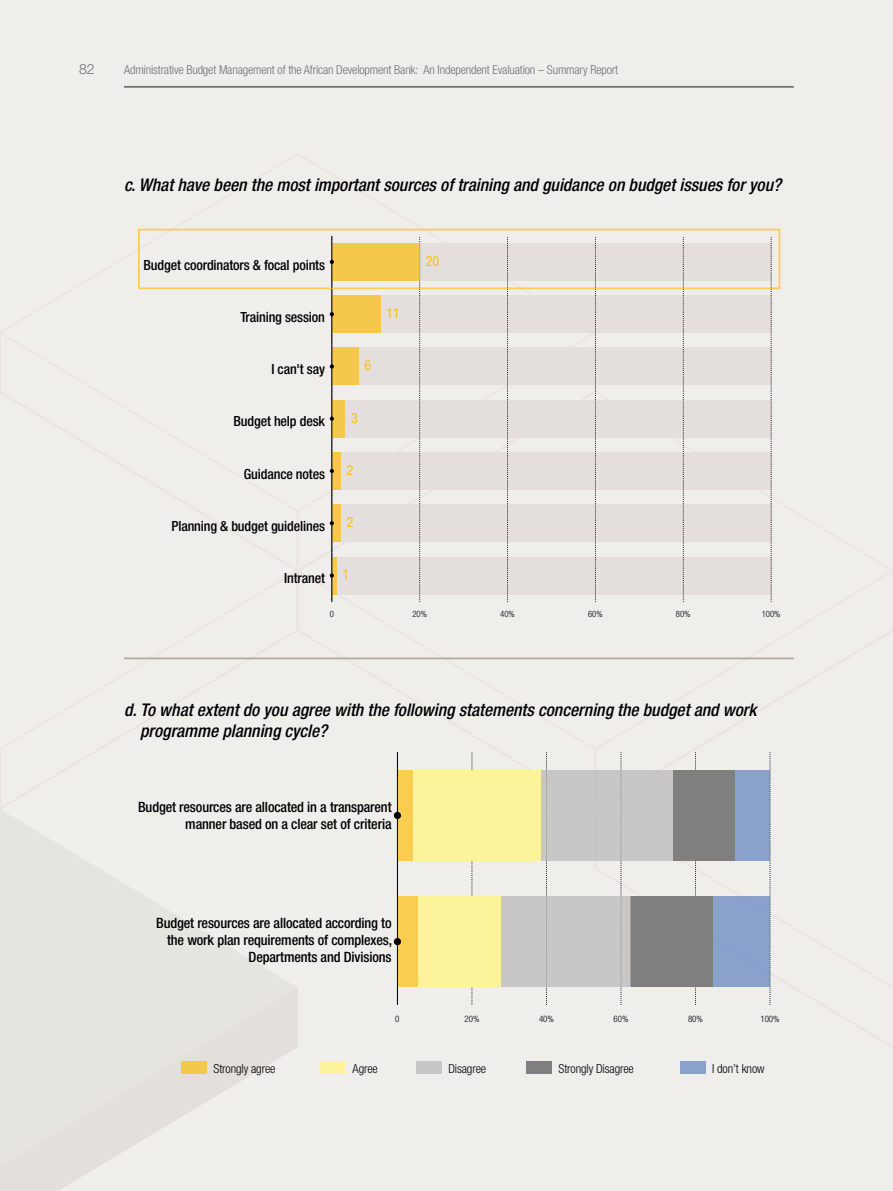
<style>
.page{position:relative;width:893px;height:1191px;background:#f0eeeb}
.page>*{position:absolute;margin:0;border:0;box-sizing:border-box;transform-origin:0 0}
.t1{font:italic 500 condensed 17.5px/21px "Helvetica Neue LT Std";color:#000}
.t2{font:500 condensed 14.17px/17.2px "Helvetica Neue LT Std";letter-spacing:-.01em;color:#000;text-align:right}
.t3{font:500 condensed 14px "Helvetica Neue LT Std";letter-spacing:-.01em;color:#000}
.t4{font:condensed 14px "Helvetica Neue LT Std";color:#fcc00d}
.t5{font:300 14px "Helvetica Neue LT Std";color:#706f6f}
.t6{font:300 condensed 12.42px "Helvetica Neue LT Std";letter-spacing:-.01em;color:#000}
.t7{font:300 condensed 12.25px "Helvetica Neue LT Std";letter-spacing:-.01em;color:#706f6f}
.t8{font:300 condensed 8.92px "Helvetica Neue LT Std";color:#000}
.t9{font:300 condensed 8.75px "Helvetica Neue LT Std";color:#000}
</style>
<div class="page">
<svg style="left:597px;top:594px;width:197px;height:176px"></svg>
<svg style="left:300px;top:574px;width:297px;height:238px"></svg>
<svg style="left:329px;top:333px;width:269px;height:223px"></svg>
<hr style="left:124px;top:86px;width:670px;height:2px;background:#706f6f">
<svg style="left:0;top:809px;width:295px;height:178px;fill:#e6e4df"></svg>
<svg style="left:1px;top:987px;width:297px;height:204px;fill:#e6e4df"></svg>
<svg style="left:0;top:987px;width:1px;height:204px"></svg>
<div style="left:332px;top:243px;width:439px;height:38px;background:#e4dfdc"></div>
<div style="left:332px;top:295px;width:439px;height:38px;background:#e4dfdc"></div>
<div style="left:332px;top:348px;width:439px;height:37px;background:#e4dfdc"></div>
<div style="left:332px;top:400px;width:439px;height:37px;background:#e4dfdc"></div>
<div style="left:332px;top:452px;width:439px;height:38px;background:#e4dfdc"></div>
<div style="left:332px;top:504px;width:439px;height:38px;background:#e4dfdc"></div>
<div style="left:332px;top:557px;width:439px;height:37px;background:#e4dfdc"></div>
<svg style="left:419px;top:237px;width:1px;height:364px"></svg>
<svg style="left:507px;top:237px;width:1px;height:364px"></svg>
<svg style="left:595px;top:237px;width:1px;height:364px"></svg>
<svg style="left:683px;top:237px;width:1px;height:364px"></svg>
<svg style="left:771px;top:237px;width:1px;height:364px"></svg>
<div style="left:332px;top:243px;width:88px;height:38px;background:#f4c94b"></div>
<div style="left:332px;top:295px;width:48px;height:38px;background:#f4c94b"></div>
<div style="left:332px;top:348px;width:26px;height:37px;background:#f4c94b"></div>
<div style="left:332px;top:400px;width:13px;height:37px;background:#f4c94b"></div>
<div style="left:332px;top:452px;width:9px;height:38px;background:#f4c94b"></div>
<div style="left:332px;top:504px;width:9px;height:38px;background:#f4c94b"></div>
<hr style="left:332px;top:557px;width:4px;height:37px;background:#f4c94b">
<svg style="left:330px;top:236px;width:4px;height:365px"></svg>
<div style="left:182px;top:1061px;width:25px;height:12px;background:#f4c94b"></div>
<div style="left:321px;top:1061px;width:25px;height:12px;background:#fdf39b"></div>
<div style="left:527px;top:1061px;width:25px;height:12px;background:#7f7f7f"></div>
<div style="left:680px;top:1061px;width:25px;height:12px;background:#8aa1cc"></div>
<div style="left:416px;top:1061px;width:26px;height:12px;background:#c8c7c6"></div>
<svg style="left:472px;top:752px;width:1px;height:251px"></svg>
<svg style="left:546px;top:752px;width:1px;height:251px"></svg>
<svg style="left:621px;top:752px;width:1px;height:251px"></svg>
<svg style="left:695px;top:752px;width:1px;height:251px"></svg>
<svg style="left:770px;top:752px;width:1px;height:251px"></svg>
<div style="left:734px;top:770px;width:36px;height:91px;background:#8aa1cc"></div>
<div style="left:713px;top:896px;width:57px;height:90px;background:#8aa1cc"></div>
<div style="left:673px;top:770px;width:61px;height:91px;background:#7f7f7f"></div>
<div style="left:630px;top:896px;width:83px;height:90px;background:#7f7f7f"></div>
<div style="left:540px;top:770px;width:133px;height:91px;background:#c8c7c6"></div>
<div style="left:501px;top:896px;width:129px;height:90px;background:#c8c7c6"></div>
<div style="left:413px;top:770px;width:127px;height:91px;background:#fdf39b"></div>
<div style="left:418px;top:896px;width:83px;height:90px;background:#fdf39b"></div>
<div style="left:397px;top:770px;width:16px;height:91px;background:#f8cd50"></div>
<div style="left:397px;top:896px;width:21px;height:90px;background:#f8cd50"></div>
<hr style="left:397px;top:752px;width:1px;height:252px;background:#000">
<div style="left:394px;top:812px;width:7px;height:7px;background:#000;border-radius:50%"></div>
<div style="left:394px;top:938px;width:7px;height:7px;background:#000;border-radius:50%"></div>
<hr style="left:124px;top:657px;width:670px;height:2px;background:#b1ab9e">
<p class="t5" style="left:79px;top:61px;width:17px">82</p>
<p class="t7" style="left:124px;top:63px;width:496px">Administrative Budget Management of the African Development Bank: An Independent Evaluation – Summary Report</p>
<p class="t1" style="left:124px;top:174px;width:659px">c. What have been the most important sources of training and guidance on budget issues for you?</p>
<p class="t3" style="left:144px;top:256px;width:183px">Budget coordinators &amp; focal points</p>
<p class="t4" style="left:426px;top:253px;width:15px">20</p>
<p class="t4" style="left:386px;top:305px;width:15px">11</p>
<p class="t3" style="left:240px;top:308px;width:86px">Training session</p>
<p class="t3" style="left:271px;top:361px;width:55px">I can't say</p>
<p class="t4" style="left:364px;top:357px;width:8px">6</p>
<p class="t3" style="left:234px;top:413px;width:93px">Budget help desk</p>
<p class="t4" style="left:351px;top:409px;width:8px">3</p>
<p class="t3" style="left:244px;top:465px;width:83px">Guidance notes</p>
<p class="t4" style="left:347px;top:462px;width:8px">2</p>
<p class="t3" style="left:171px;top:517px;width:155px">Planning &amp; budget guidelines</p>
<p class="t4" style="left:347px;top:514px;width:8px">2</p>
<p class="t3" style="left:284px;top:570px;width:42px">Intranet</p>
<p class="t4" style="left:342px;top:566px;width:8px">1</p>
<p class="t9" style="left:330px;top:608px;width:6px">0</p>
<p class="t9" style="left:412px;top:608px;width:16px">20%</p>
<p class="t9" style="left:500px;top:608px;width:16px">40%</p>
<p class="t9" style="left:588px;top:608px;width:16px">60%</p>
<p class="t9" style="left:676px;top:608px;width:16px">80%</p>
<p class="t9" style="left:762px;top:608px;width:20px">100%</p>
<p class="t1" style="left:140px;top:699px;width:618px;text-indent:-16px">d. To what extent do you agree with the following statements concerning the budget and work programme planning cycle?</p>
<p class="t2" style="left:138px;top:798px;width:255px">Budget resources are allocated in a transparent manner based on a clear set of criteria</p>
<p class="t2" style="left:156px;top:914px;width:237px">Budget resources are allocated according to the work plan requirements of complexes,<br>Departments and Divisions</p>
<p class="t8" style="left:395px;top:1013px;width:6px">0</p>
<p class="t8" style="left:464px;top:1013px;width:16px">20%</p>
<p class="t8" style="left:539px;top:1013px;width:16px">40%</p>
<p class="t8" style="left:613px;top:1013px;width:16px">60%</p>
<p class="t8" style="left:688px;top:1013px;width:16px">80%</p>
<p class="t8" style="left:760px;top:1013px;width:21px">100%</p>
<p class="t6" style="left:214px;top:1061px;width:63px">Strongly agree</p>
<p class="t6" style="left:353px;top:1061px;width:27px">Agree</p>
<p class="t6" style="left:448px;top:1061px;width:39px">Disagree</p>
<p class="t6" style="left:558px;top:1061px;width:77px">Strongly Disagree</p>
<p class="t6" style="left:712px;top:1061px;width:54px">I don’t know</p>
</div>
